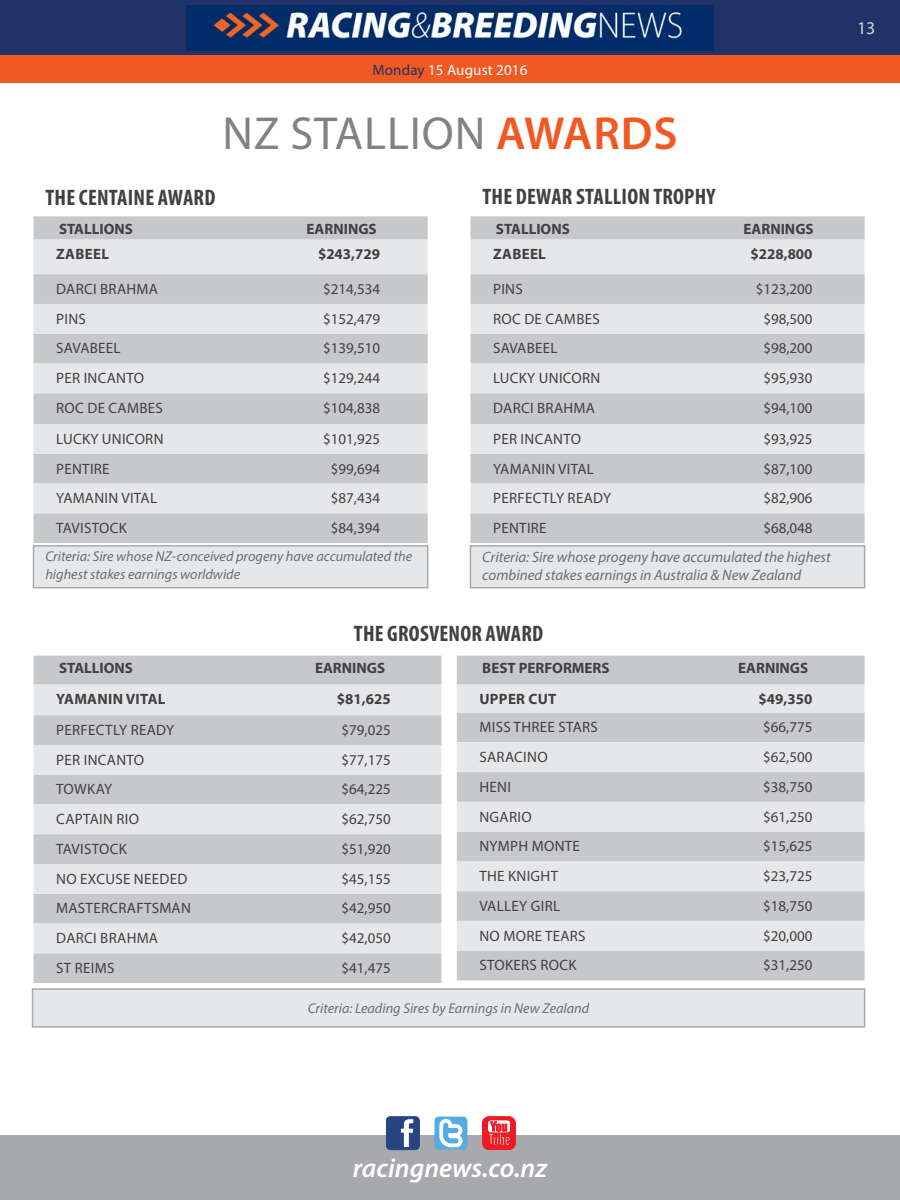
<style>
.page{position:relative;width:900px;height:1200px;background:#fff}
.page>*{position:absolute;margin:0;border:0;box-sizing:border-box;transform-origin:0 0}
.t1{font:46.5px "Myriad Pro";color:#808285}
.t2{font:600 46.5px "Myriad Pro";color:#f15922}
.t3{font:italic 600 27px "Myriad Pro";color:#fff}
.t4{font:700 condensed 22.5px "Myriad Pro";letter-spacing:.01em;color:#414042}
.t5{font:18px "Myriad Pro";color:#d1d4d4}
.t6{font:15px "Myriad Pro";letter-spacing:.02em;color:#414042}
.t7{font:700 15px "Myriad Pro";color:#414042}
.t8{font:italic 15px/18px "Myriad Pro";color:#6d6e71}
.t9{font:15px "Myriad Pro";letter-spacing:.01em;color:#fff}
.t10{font:italic 14.25px/18px "Myriad Pro";color:#6d6e71}
.s1{color:#203267}
.s2{font-weight:600;color:#f15922}
</style>
<div class="page">
<div style="left:0;top:1136px;width:900px;height:64px;background:#a7a9ac"></div>
<svg style="left:386px;top:1117px;width:34px;height:33px"></svg>
<svg style="left:434px;top:1117px;width:33px;height:33px"></svg>
<svg style="left:482px;top:1116px;width:34px;height:34px"></svg>
<div style="left:0;top:0;width:900px;height:64px;background:#203267"></div>
<img style="left:187px;top:5px;width:526px;height:46px">
<div style="left:0;top:56px;width:900px;height:27px;background:#f15922"></div>
<div style="left:33px;top:545px;width:395px;height:43px;background:#e6e7e8;border:2px solid #a7a9ac"></div>
<div style="left:470px;top:545px;width:395px;height:43px;background:#e6e7e8;border:2px solid #a7a9ac"></div>
<div style="left:32px;top:988px;width:833px;height:40px;background:#e6e7e8;border:2px solid #a7a9ac"></div>
<div style="left:34px;top:216px;width:394px;height:327px;background:#c7c8ca"></div>
<svg style="left:34px;top:240px;width:394px;height:273px;background:#d8d9db"></svg>
<div style="left:470px;top:216px;width:395px;height:327px;background:#c7c8ca"></div>
<svg style="left:470px;top:240px;width:395px;height:273px;background:#d8d9db"></svg>
<div style="left:34px;top:656px;width:407px;height:327px;background:#c7c8ca"></div>
<svg style="left:34px;top:685px;width:407px;height:268px;background:#d8d9da"></svg>
<div style="left:457px;top:656px;width:408px;height:324px;background:#c7c8ca"></div>
<svg style="left:457px;top:685px;width:408px;height:266px;background:#d8d9da"></svg>
<p class="t9" style="left:373px;top:61px;width:156px"><span class="s1">MONDAY</span> 15 AUGUST 2016</p>
<h1 class="t1" style="left:222px;top:105px;width:371px">NZ STALLION <span class="s2">AWARD</span></h1>
<h1 class="t2" style="left:654px;top:104px;width:26px">S</h1>
<h3 class="t4" style="left:46px;top:183px;width:171px">THE CENTAINE AWARD</h3>
<h3 class="t4" style="left:483px;top:183px;width:235px">THE DEWAR STALLION TROPHY</h3>
<p class="t7" style="left:59px;top:219px;width:75px">STALLIONS</p>
<p class="t7" style="left:307px;top:219px;width:72px">EARNINGS</p>
<p class="t7" style="left:56px;top:245px;width:19px">ZABEEL</p>
<p class="t7" style="left:318px;top:245px;width:64px">$243,729</p>
<p class="t6" style="left:56px;top:280px;width:72px">DARCI BRAHMA</p>
<p class="t6" style="left:323px;top:280px;width:58px">$214,534</p>
<p class="t6" style="left:56px;top:309px;width:31px">PINS</p>
<p class="t6" style="left:323px;top:309px;width:58px">$152,479</p>
<p class="t6" style="left:56px;top:339px;width:66px">SAVABEEL</p>
<p class="t6" style="left:323px;top:339px;width:58px">$139,510</p>
<p class="t6" style="left:56px;top:369px;width:87px">PER INCANTO</p>
<p class="t6" style="left:323px;top:369px;width:58px">$129,244</p>
<p class="t6" style="left:56px;top:399px;width:10px">ROC</p>
<p class="t6" style="left:87px;top:399px;width:77px">DE CAMBES</p>
<p class="t6" style="left:323px;top:399px;width:58px">$104,838</p>
<p class="t6" style="left:56px;top:429px;width:109px">LUCKY UNICORN</p>
<p class="t6" style="left:323px;top:429px;width:58px">$101,925</p>
<p class="t6" style="left:56px;top:459px;width:55px">PENTIRE</p>
<p class="t6" style="left:331px;top:459px;width:51px">$99,694</p>
<p class="t6" style="left:56px;top:489px;width:11px">YAMA</p>
<p class="t6" style="left:94px;top:489px;width:64px">NIN VITAL</p>
<p class="t6" style="left:331px;top:489px;width:51px">$87,434</p>
<p class="t6" style="left:56px;top:519px;width:54px">TAVISTOCK</p>
<p class="t6" style="left:331px;top:519px;width:51px">$84,394</p>
<p class="t7" style="left:496px;top:219px;width:75px">STALLIONS</p>
<p class="t7" style="left:744px;top:219px;width:72px">EARNINGS</p>
<p class="t7" style="left:493px;top:245px;width:19px">ZABEEL</p>
<p class="t7" style="left:750px;top:245px;width:64px">$228,800</p>
<p class="t6" style="left:493px;top:280px;width:31px">PINS</p>
<p class="t6" style="left:756px;top:280px;width:58px">$123,200</p>
<p class="t6" style="left:493px;top:309px;width:10px">ROC</p>
<p class="t6" style="left:524px;top:309px;width:77px">DE CAMBES</p>
<p class="t6" style="left:763px;top:309px;width:51px">$98,500</p>
<p class="t6" style="left:493px;top:339px;width:66px">SAVABEEL</p>
<p class="t6" style="left:763px;top:339px;width:51px">$98,200</p>
<p class="t6" style="left:493px;top:369px;width:109px">LUCKY UNICORN</p>
<p class="t6" style="left:763px;top:369px;width:51px">$95,930</p>
<p class="t6" style="left:493px;top:399px;width:72px">DARCI BRAHMA</p>
<p class="t6" style="left:763px;top:399px;width:51px">$94,100</p>
<p class="t6" style="left:493px;top:429px;width:87px">PER INCANTO</p>
<p class="t6" style="left:763px;top:429px;width:51px">$93,925</p>
<p class="t6" style="left:493px;top:459px;width:11px">YAMA</p>
<p class="t6" style="left:531px;top:459px;width:64px">NIN VITAL</p>
<p class="t6" style="left:763px;top:459px;width:51px">$87,100</p>
<p class="t6" style="left:493px;top:489px;width:120px">PERF ECTLY READY</p>
<p class="t6" style="left:763px;top:489px;width:51px">$82,906</p>
<p class="t6" style="left:493px;top:519px;width:55px">PENTIRE</p>
<p class="t6" style="left:763px;top:519px;width:51px">$68,048</p>
<p class="t10" style="left:45px;top:547px;width:368px">Criteria: Sire whose NZ-conceived progeny have accumulated the highest stakes earnings worldwide</p>
<p class="t8" style="left:482px;top:548px;width:350px">Criteria: Sire whose progeny have accumulated the highest combined stakes earnings in Australia &amp; New Zealand</p>
<h3 class="t4" style="left:354px;top:619px;width:191px">THE GROSVENOR AWARD</h3>
<p class="t7" style="left:482px;top:658px;width:129px">BEST PERFORMERS</p>
<p class="t7" style="left:738px;top:658px;width:72px">EARNINGS</p>
<p class="t7" style="left:479px;top:689px;width:21px">UPPER</p>
<p class="t7" style="left:529px;top:689px;width:19px">CUT</p>
<p class="t7" style="left:759px;top:689px;width:55px">$49,350</p>
<p class="t6" style="left:479px;top:718px;width:120px">MISS TH REE STARS</p>
<p class="t6" style="left:763px;top:718px;width:51px">$66,775</p>
<p class="t6" style="left:479px;top:748px;width:68px">SARACINO</p>
<p class="t6" style="left:763px;top:748px;width:51px">$62,500</p>
<p class="t6" style="left:479px;top:778px;width:33px">HENI</p>
<p class="t6" style="left:763px;top:778px;width:51px">$38,750</p>
<p class="t6" style="left:479px;top:807px;width:11px">NGA</p>
<p class="t6" style="left:509px;top:807px;width:22px">RIO</p>
<p class="t6" style="left:763px;top:807px;width:51px">$61,250</p>
<p class="t6" style="left:479px;top:837px;width:29px">NYMPH</p>
<p class="t6" style="left:532px;top:837px;width:50px">MONTE</p>
<p class="t6" style="left:763px;top:837px;width:51px">$15,625</p>
<p class="t6" style="left:479px;top:867px;width:80px">TH E KNIGHT</p>
<p class="t6" style="left:763px;top:867px;width:51px">$23,725</p>
<p class="t6" style="left:479px;top:897px;width:82px">VALLEY GIRL</p>
<p class="t6" style="left:763px;top:897px;width:51px">$18,750</p>
<p class="t6" style="left:479px;top:926px;width:108px">NO MORE TEARS</p>
<p class="t6" style="left:763px;top:926px;width:51px">$20,000</p>
<p class="t6" style="left:479px;top:956px;width:71px">STOKERS ROCK</p>
<p class="t6" style="left:763px;top:956px;width:51px">$31,250</p>
<p class="t10" style="left:308px;top:999px;width:283px">Criteria: Leading Sires by Earnings in New Zealand</p>
<p class="t7" style="left:59px;top:658px;width:75px">STALLIONS</p>
<p class="t7" style="left:315px;top:658px;width:72px">EARNINGS</p>
<p class="t7" style="left:56px;top:689px;width:19px">YAMANIN</p>
<p class="t7" style="left:126px;top:689px;width:18px">VITAL</p>
<p class="t7" style="left:337px;top:689px;width:55px">$81,625</p>
<p class="t6" style="left:56px;top:721px;width:120px">PERF ECTLY READY</p>
<p class="t6" style="left:341px;top:721px;width:51px">$79,025</p>
<p class="t6" style="left:56px;top:750px;width:87px">PER INCANTO</p>
<p class="t6" style="left:341px;top:750px;width:51px">$77,175</p>
<p class="t6" style="left:56px;top:780px;width:57px">TOWKAY</p>
<p class="t6" style="left:341px;top:780px;width:51px">$64,225</p>
<p class="t6" style="left:56px;top:810px;width:82px">CAPTAIN RIO</p>
<p class="t6" style="left:341px;top:810px;width:51px">$62,750</p>
<p class="t6" style="left:56px;top:840px;width:54px">TAVISTOCK</p>
<p class="t6" style="left:341px;top:840px;width:51px">$51,920</p>
<p class="t6" style="left:56px;top:869px;width:131px">NO EXCUSE NEEDED</p>
<p class="t6" style="left:341px;top:869px;width:51px">$45,155</p>
<p class="t6" style="left:56px;top:899px;width:136px">MASTERCRAFTSMA N</p>
<p class="t6" style="left:341px;top:899px;width:51px">$42,950</p>
<p class="t6" style="left:56px;top:929px;width:72px">DARCI BRAHMA</p>
<p class="t6" style="left:341px;top:929px;width:51px">$42,050</p>
<p class="t6" style="left:56px;top:959px;width:60px">ST REIMS</p>
<p class="t6" style="left:341px;top:959px;width:51px">$41,475</p>
<p class="t5" style="left:857px;top:17px;width:20px">13</p>
<h2 class="t3" style="left:353px;top:1150px;width:196px">racingnews.co.nz</h2>
</div>
